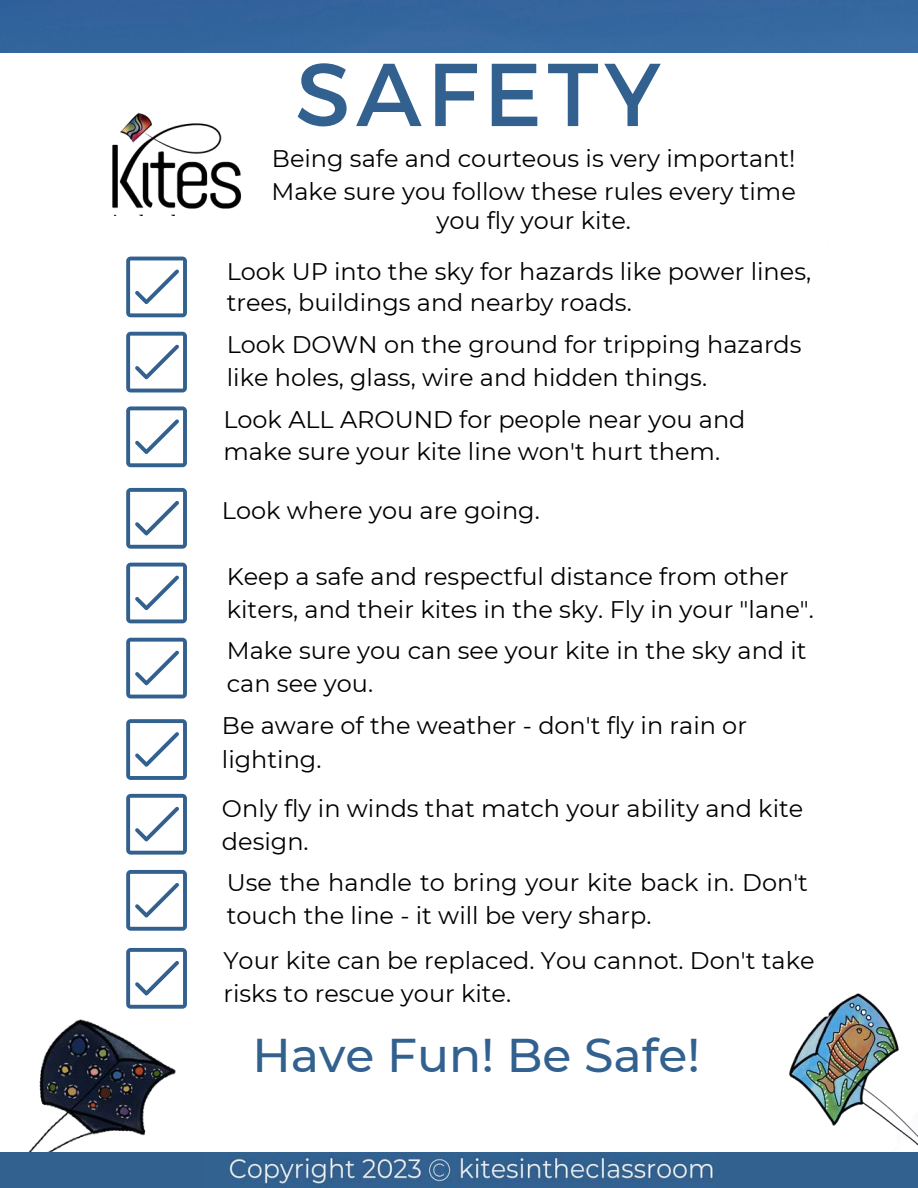
<style>
.page{position:relative;width:918px;height:1188px;background:#fff}
.page>*{position:absolute;margin:0;border:0;box-sizing:border-box;transform-origin:0 0}
.t1{font:88.95px "Montserrat";letter-spacing:.06em;color:#326190}
.t2{font:500 47.25px "Montserrat";color:#326190}
.t3{font:24px/32.7px "Montserrat";color:#000}
</style>
<div class="page">
<img style="left:28px;top:1019px;width:148px;height:133px">
<img style="left:789px;top:993px;width:128px;height:152px">
<hr style="left:826px;top:248px;width:3px;height:766px;background:#fff">
<hr style="left:94px;top:1014px;width:735px;height:3px;background:#fff">
<svg style="left:126px;top:257px;width:61px;height:60px"></svg>
<svg style="left:126px;top:332px;width:61px;height:60px"></svg>
<svg style="left:126px;top:406px;width:61px;height:61px"></svg>
<svg style="left:126px;top:488px;width:61px;height:61px"></svg>
<svg style="left:126px;top:563px;width:61px;height:60px"></svg>
<svg style="left:126px;top:638px;width:61px;height:60px"></svg>
<svg style="left:126px;top:719px;width:61px;height:61px"></svg>
<svg style="left:126px;top:794px;width:61px;height:61px"></svg>
<svg style="left:126px;top:870px;width:61px;height:61px"></svg>
<svg style="left:126px;top:948px;width:61px;height:61px"></svg>
<div style="left:0;top:1152px;width:918px;height:36px;background:#326190"></div>
<img style="left:229px;top:1152px;width:485px;height:35px">
<img style="left:112px;top:112px;width:130px;height:104px">
<div style="left:0;top:0;width:918px;height:52px;background:#34669e"></div>
<h1 class="t1" style="left:295px;top:37px;width:367px">SAFETY</h1>
<p class="t3" style="left:271px;top:142px;width:526px">Being safe and courteous is very important!<br>Make sure you follow these rules every time</p>
<p class="t3" style="left:436px;top:204px;width:196px">you fly your kite.</p>
<p class="t3" style="left:227px;top:257px;width:586px;line-height:30.3px">Look UP into the sky for hazards like power lines, trees, buildings and nearby roads.</p>
<p class="t3" style="left:227px;top:327px;width:576px;line-height:33.8px">Look DOWN on the ground for tripping hazards like holes, glass, wire and hidden things.</p>
<p class="t3" style="left:223px;top:403px;width:524px">Look ALL AROUND for people near you and make sure your kite line won't hurt them.</p>
<p class="t3" style="left:222px;top:494px;width:319px">Look where you are going.</p>
<p class="t3" style="left:227px;top:560px;width:589px">Keep a safe and respectful distance from other kiters, and their kites in the sky. Fly in your "lane".</p>
<p class="t3" style="left:227px;top:634px;width:581px">Make sure you can see your kite in the sky and it can see you.</p>
<p class="t3" style="left:222px;top:708px;width:527px;line-height:33.8px">Be aware of the weather - don't fly in rain or lighting.</p>
<p class="t3" style="left:222px;top:792px;width:583px">Only fly in winds that match your ability and kite design.</p>
<p class="t3" style="left:227px;top:866px;width:583px">Use the handle to bring your kite back in. Don't touch the line - it will be very sharp.</p>
<p class="t3" style="left:223px;top:944px;width:593px">Your kite can be replaced. You cannot. Don't take risks to rescue your kite.</p>
<h2 class="t2" style="left:253px;top:1026px;width:449px">Have Fun! Be Safe!</h2>
</div>
